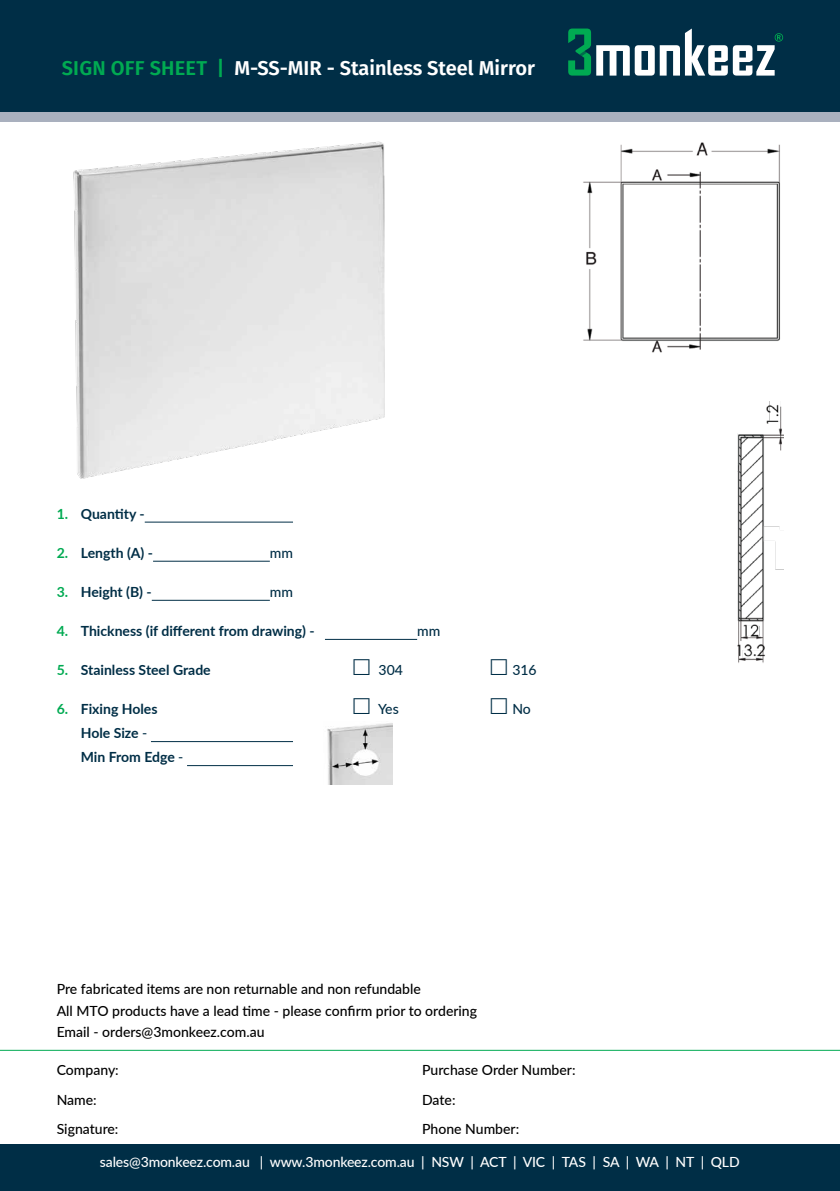
<style>
.page{position:relative;width:840px;height:1191px;background:#fff}
.page>*{position:absolute;margin:0;border:0;box-sizing:border-box;transform-origin:0 0}
.t1{font:600 20px "Fira Sans";color:#fff}
.t2{font:500 14px/29.6px "Lato";color:#000}
.t3{font:700 14px/24px "Lato";color:#002e46}
.t4{font:500 14px "Lato";letter-spacing:-.01em;color:#fff}
.t5{font:500 14px "Lato";color:#002e46}
.s1{color:#00aa52}
.s2{font-weight:500}
</style>
<div class="page">
<div style="left:0;top:1144px;width:839px;height:47px;background:#002e46"></div>
<div style="left:0;top:0;width:839px;height:121px;background:#a9b0be"></div>
<div style="left:0;top:0;width:839px;height:111px;background:#002e46"></div>
<svg style="left:596px;top:29px;width:186px;height:47px"></svg>
<svg style="left:568px;top:29px;width:22px;height:47px"></svg>
<hr style="left:0;top:1049px;width:839px;height:1px;background:#00aa52">
<img style="left:74px;top:142px;width:310px;height:337px">
<hr style="left:145px;top:522px;width:148px;height:1px;background:#002e46">
<hr style="left:153px;top:561px;width:117px;height:1px;background:#002e46">
<hr style="left:152px;top:600px;width:118px;height:1px;background:#002e46">
<hr style="left:325px;top:639px;width:92px;height:1px;background:#002e46">
<hr style="left:151px;top:741px;width:142px;height:1px;background:#002e46">
<hr style="left:187px;top:765px;width:106px;height:1px;background:#002e46">
<img style="left:583px;top:142px;width:197px;height:211px">
<img style="left:737px;top:401px;width:45px;height:262px">
<img style="left:327px;top:723px;width:65px;height:61px">
<h1 class="t1" style="left:62px;top:52px;width:474px"><span class="s1">SIGN OFF SHEET |</span> M-SS-MIR - Stainless Steel Mirror</h1>
<p class="t3" style="left:57px;top:501px;width:89px"><span class="s1">1.</span> Quantity -</p>
<p class="t3" style="left:57px;top:540px;width:98px"><span class="s1">2.</span> Length (A) -</p>
<p class="t5" style="left:270px;top:543px;width:25px">mm</p>
<p class="t3" style="left:57px;top:579px;width:96px"><span class="s1">3.</span> Height (B) -</p>
<p class="t5" style="left:270px;top:582px;width:25px">mm</p>
<p class="t3" style="left:57px;top:618px;width:259px"><span class="s1">4.</span> Thickness (if different from drawing) -</p>
<p class="t5" style="left:417px;top:621px;width:25px">mm</p>
<p class="t3" style="left:57px;top:657px;width:155px"><span class="s1">5.</span> Stainless Steel Grade</p>
<p class="t5" style="left:378px;top:660px;width:26px">304</p>
<p class="t5" style="left:512px;top:660px;width:26px">316</p>
<p class="t3" style="left:57px;top:696px;width:102px"><span class="s1">6.</span> Fixing Holes</p>
<p class="t5" style="left:378px;top:699px;width:22px">Yes</p>
<p class="t5" style="left:512px;top:699px;width:20px">No</p>
<p class="t3" style="left:81px;top:720px;width:104px">Hole Size <span class="s2">-<br></span>Min From Edge <span class="s2">-</span></p>
<p class="t2" style="left:57px;top:978px;width:421px;line-height:21.2px">Pre fabricated items are non returnable and non refundable<br>All MTO products have a lead time - please confirm prior to ordering<br>Email - orders@3monkeez.com.au</p>
<p class="t2" style="left:57px;top:1054px;width:64px">Company:<br>Name:<br>Signature:</p>
<p class="t2" style="left:422px;top:1054px;width:155px">Purchase Order Number:<br>Date:<br>Phone Number:</p>
<p class="t4" style="left:100px;top:1151px;width:641px">sales@3monkeez.com.au | www.3monkeez.com.au | NSW | ACT | VIC | TAS | SA | WA | NT | QLD</p>
</div>
